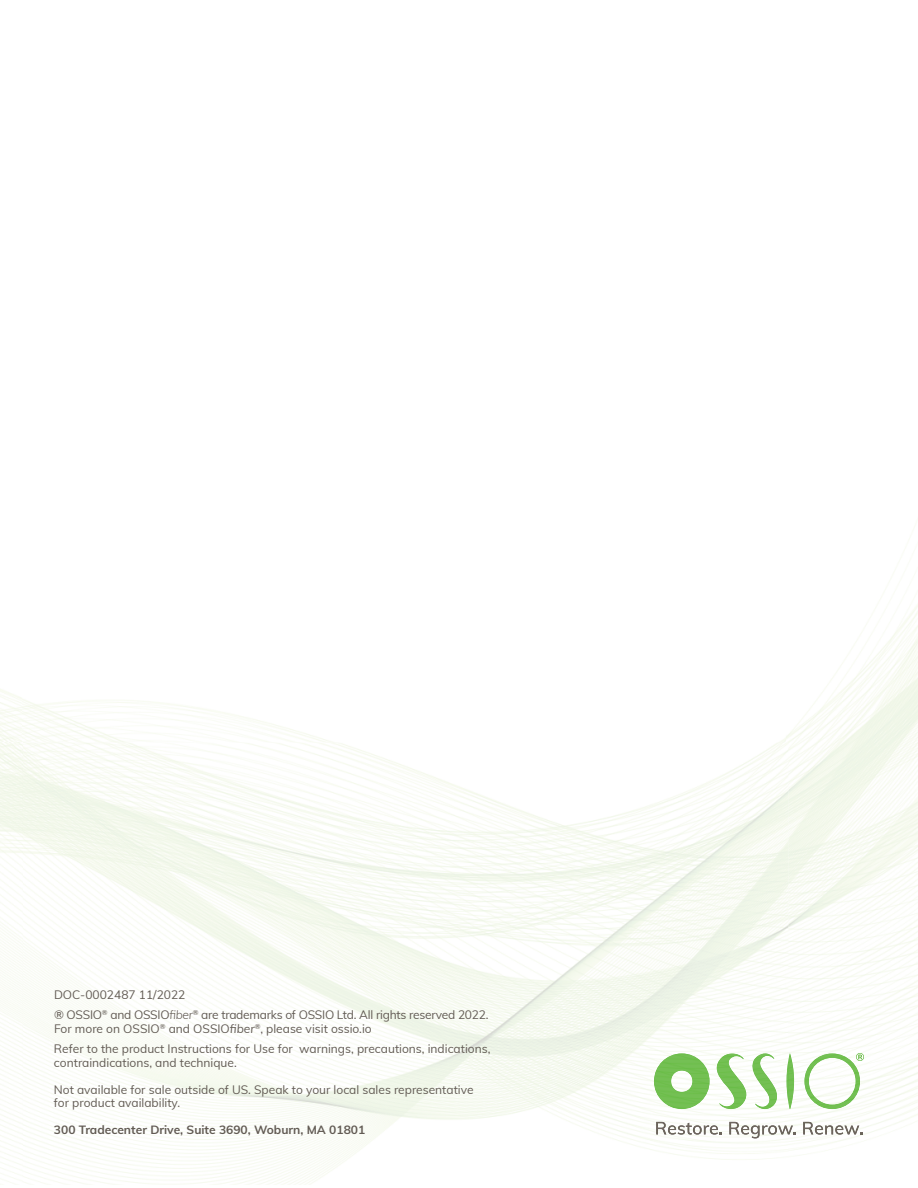
<style>
.page{position:relative;width:918px;height:1188px;background:#fff}
.page>*{position:absolute;margin:0;border:0;box-sizing:border-box;transform-origin:0 0}
.t1{font:12px/20.2px "Muli";color:#625b54}
.t2{font:12px/20.2px "Muli";letter-spacing:-.02em;color:#625b54}
.t3{font:700 12px "Muli";color:#625b54}
.s1{font-weight:300;font-style:italic}
.s2{font-style:italic}
</style>
<div class="page">
<img style="left:786px;top:538px;width:132px;height:617px">
<svg style="left:803px;top:1122px;width:59px;height:13px"></svg>
<img style="left:788px;top:1053px;width:6px;height:56px">
<svg style="left:804px;top:1053px;width:60px;height:56px"></svg>
<svg style="left:656px;top:1122px;width:66px;height:13px"></svg>
<svg style="left:729px;top:1122px;width:67px;height:16px"></svg>
<img style="left:717px;top:1054px;width:29px;height:55px">
<img style="left:654px;top:1053px;width:56px;height:56px">
<img style="left:751px;top:1053px;width:28px;height:56px">
<img style="left:787px;top:1061px;width:1px;height:41px">
<p class="t2" style="left:54px;top:984px;width:436px">DOC-0002487 11/2022<br>® OSSIO<sup>®</sup> and OSSIO<span class="s1">fiber</span><sup>®</sup> are trademarks of OSSIO Ltd. All rights reserved 2022.</p>
<p class="t1" style="left:54px;top:1018px;width:438px">For more on OSSIO<sup>®</sup> and OSSIO<span class="s2">fiber</span><sup>®</sup>, please visit ossio.io<br>Refer to the product Instructions for Use for warnings, precautions, indications,</p>
<p class="t1" style="left:54px;top:1052px;width:184px">contraindications, and technique.</p>
<p class="t1" style="left:54px;top:1082px;width:421px;line-height:13.5px">Not available for sale outside of US. Speak to your local sales representative for product availability.</p>
<p class="t3" style="left:54px;top:1125px;width:313px">300 Tradecenter Drive, Suite 3690, Woburn, MA 01801</p>
</div>
